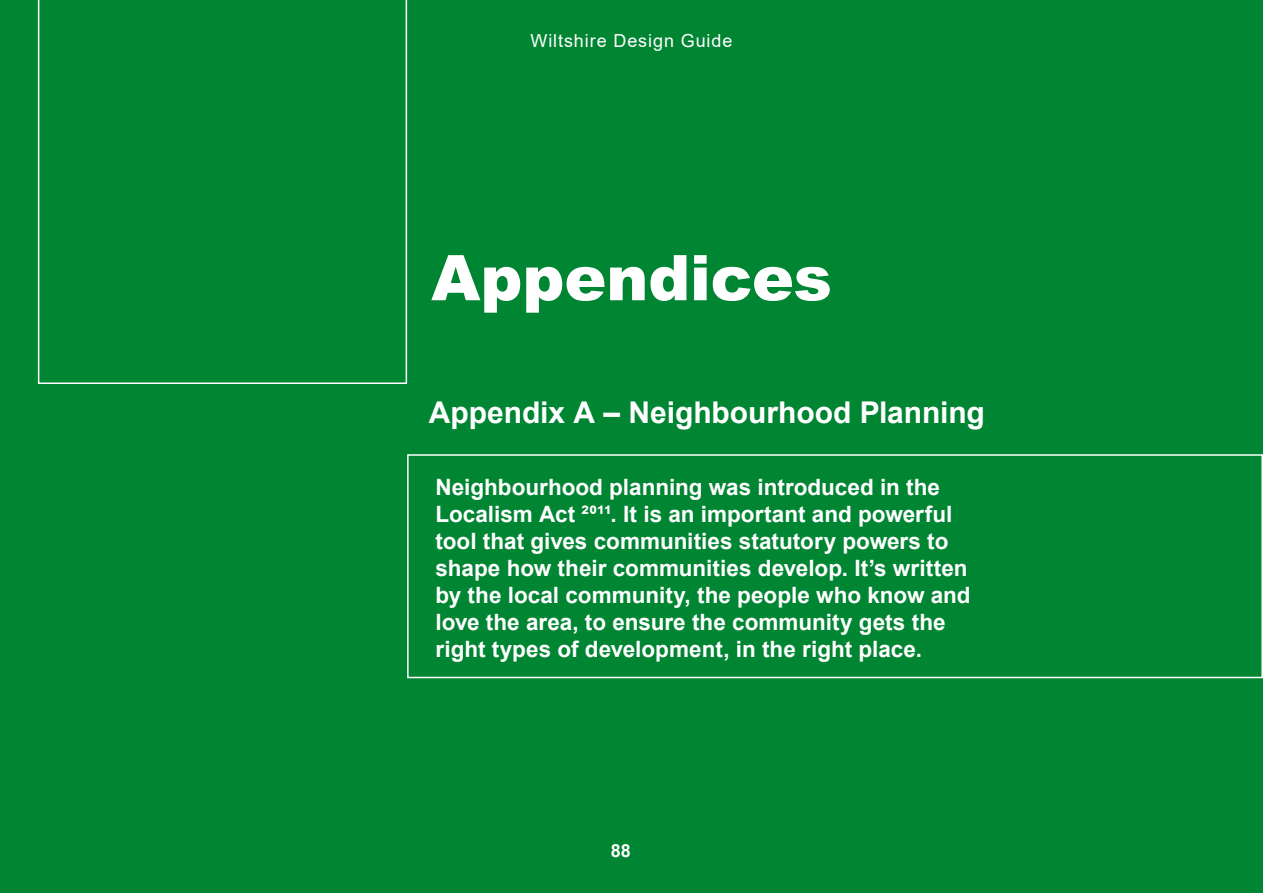
<style>
.page{position:relative;width:1263px;height:893px;background:#008532}
.page>*{position:absolute;margin:0;border:0;box-sizing:border-box;transform-origin:0 0}
.H2_section_divider{font:900 63px "Arial";color:#fff}
.H3_sub_headline{font:700 30px "Arial";letter-spacing:-.005em;color:#fff}
.body_-_divider_info{font:700 22.5px/27px "Arial";color:#fff}
.t1{font:18px "Arial";letter-spacing:.05em;color:#fff}
.t2{font:700 18px "Arial";color:#fff}
</style>
<div class="page">
<svg style="left:38px;top:0;width:369px;height:384px"></svg>
<div style="left:407px;top:454px;width:856px;height:224px;border:2px solid #fff"></div>
<p class="t1" style="left:530px;top:28px;width:203px">Wiltshire Design Guide</p>
<h2 class="H2_section_divider" style="left:431px;top:232px;width:402px">Appendices</h2>
<h3 class="H3_sub_headline" style="left:429px;top:391px;width:558px">Appendix A – Neighbourhood Planning</h3>
<p class="body_-_divider_info" style="left:435px;top:474px;width:537px">Neighbourhood planning was introduced in the Localism Act 2011. It is an important and powerful tool that gives communities statutory powers to shape how their communities develop. It’s written by the local community, the people who know and love the area, to ensure the community gets the right types of development, in the right place.</p>
<p class="t2" style="left:611px;top:838px;width:22px">88</p>
</div>
